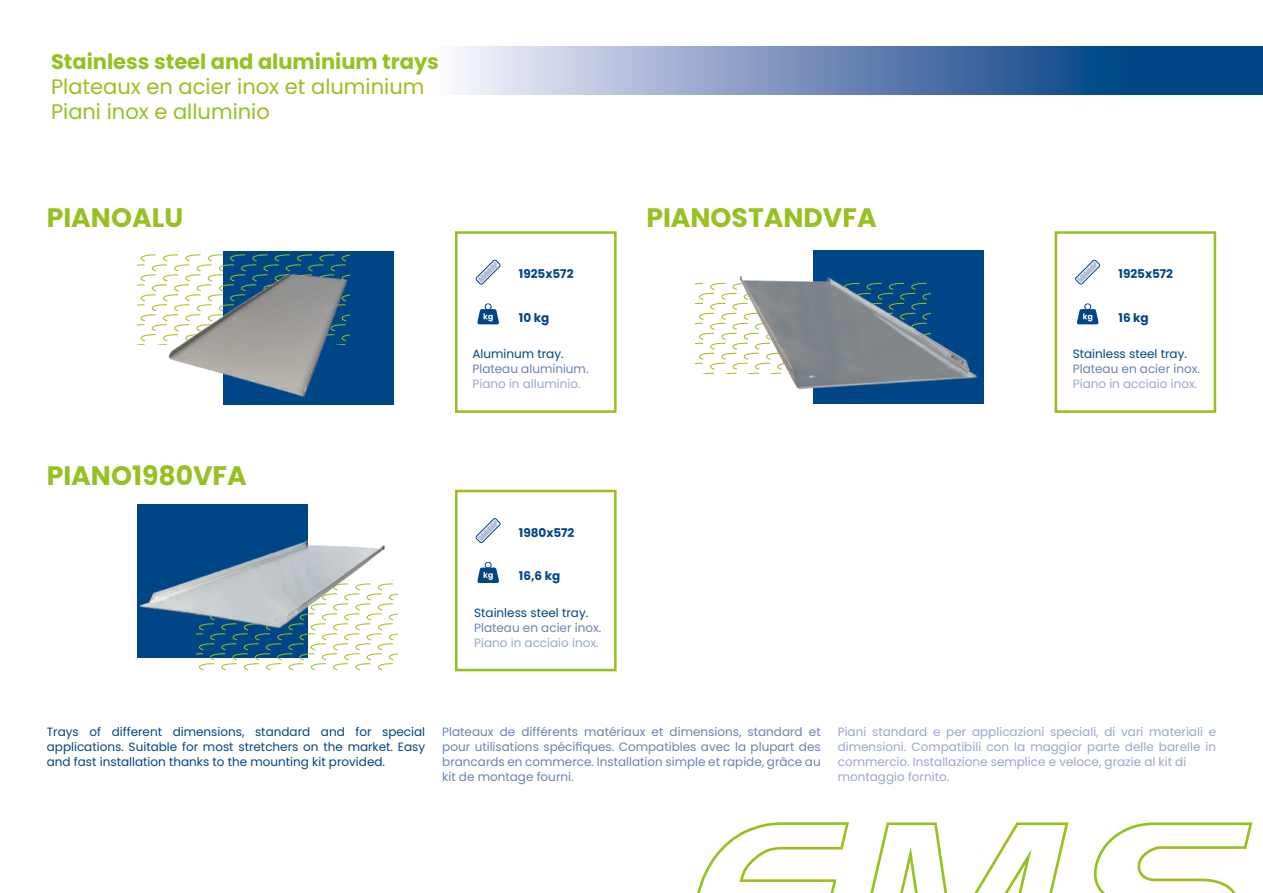
<style>
.page{position:relative;width:1263px;height:893px;background:#fff}
.page>*{position:absolute;margin:0;border:0;box-sizing:border-box;transform-origin:0 0}
.t1{font:700 26.7px "Poppins";color:#96c120}
.t2{font:21px/25.2px "Poppins";color:#96c120}
.t3{font:700 21px "Poppins";color:#96c120}
.t4{font:12px/15px "Poppins";color:#6982b4;text-align:justify}
.t5{font:12px/15px "Poppins";color:#99a7cc}
.t6{font:12px/15px "Poppins";color:#004585;text-align:justify}
.t7{font:700 12px "Poppins";color:#004585}
</style>
<div class="page">
<svg style="left:460px;top:46px;width:803px;height:49px;background:#6687b4"></svg>
<svg style="left:697px;top:822px;width:371px;height:71px"></svg>
<svg style="left:1093px;top:822px;width:159px;height:71px"></svg>
<div style="left:224px;top:252px;width:170px;height:153px;background:#004585"></div>
<div style="left:137px;top:504px;width:170px;height:153px;background:#004585"></div>
<div style="left:813px;top:250px;width:170px;height:153px;background:#004585"></div>
<svg style="left:137px;top:252px;width:212px;height:93px"></svg>
<svg style="left:199px;top:593px;width:199px;height:78px"></svg>
<svg style="left:695px;top:282px;width:18px;height:91px"></svg>
<img style="left:155px;top:261px;width:195px;height:142px">
<img style="left:137px;top:519px;width:256px;height:143px">
<img style="left:713px;top:261px;width:271px;height:142px">
<div style="left:455px;top:231px;width:162px;height:182px;border:3px solid #96c120"></div>
<svg style="left:477px;top:303px;width:22px;height:22px"></svg>
<svg style="left:475px;top:259px;width:26px;height:26px"></svg>
<div style="left:1054px;top:231px;width:162px;height:182px;border:3px solid #96c120"></div>
<svg style="left:1077px;top:303px;width:22px;height:22px"></svg>
<svg style="left:1075px;top:259px;width:25px;height:26px"></svg>
<div style="left:455px;top:490px;width:162px;height:181px;border:3px solid #96c120"></div>
<svg style="left:477px;top:562px;width:22px;height:21px"></svg>
<svg style="left:475px;top:518px;width:26px;height:25px"></svg>
<h2 class="t3" style="left:51px;top:51px;width:389px">Stainless steel and aluminium trays</h2>
<h2 class="t2" style="left:51px;top:74px;width:375px">Plateaux en acier inox et aluminium<br>Piani inox e alluminio</h2>
<h1 class="t1" style="left:47px;top:202px;width:138px">PIANOALU</h1>
<h1 class="t1" style="left:47px;top:460px;width:202px">PIANO1980VFA</h1>
<p class="t7" style="left:519px;top:267px;width:56px">1925x572</p>
<p class="t7" style="left:519px;top:311px;width:32px">10 kg</p>
<p class="t6" style="left:472px;top:347px;width:93px">Aluminum tray.</p>
<p class="t4" style="left:472px;top:362px;width:118px">Plateau aluminium.</p>
<p class="t5" style="left:472px;top:377px;width:110px">Piano in alluminio.</p>
<p class="t7" style="left:519px;top:526px;width:57px">1980x572</p>
<p class="t7" style="left:519px;top:569px;width:43px">16,6 kg</p>
<p class="t6" style="left:474px;top:605px;width:116px">Stainless steel tray.</p>
<p class="t4" style="left:474px;top:620px;width:129px">Plateau en acier inox.</p>
<p class="t5" style="left:474px;top:635px;width:126px">Piano in acciaio inox.</p>
<h1 class="t1" style="left:646px;top:202px;width:232px">PIANOSTANDVFA</h1>
<p class="t7" style="left:1118px;top:267px;width:56px">1925x572</p>
<p class="t7" style="left:1118px;top:311px;width:32px">16 kg</p>
<p class="t6" style="left:1073px;top:347px;width:116px">Stainless steel tray.</p>
<p class="t4" style="left:1073px;top:362px;width:129px">Plateau en acier inox.</p>
<p class="t5" style="left:1073px;top:377px;width:126px">Piano in acciaio inox.</p>
<p class="t6" style="left:47px;top:724px;width:380px">Trays of different dimensions, standard and for special applications. Suitable for most stretchers on the market. Easy and fast installation thanks to the mounting kit provided.</p>
<p class="t4" style="left:442px;top:724px;width:380px">Plateaux de différents matériaux et dimensions, standard et pour utilisations spécifiques. Compatibles avec la plupart des brancards en commerce. Installation simple et rapide, grâce au kit de montage fourni.</p>
<p class="t5" style="left:838px;top:724px;width:380px">Piani standard e per applicazioni speciali, di vari materiali e dimensioni. Compatibili con la maggior parte delle barelle in commercio. Installazione semplice e veloce, grazie al kit di montaggio fornito.</p>
</div>
